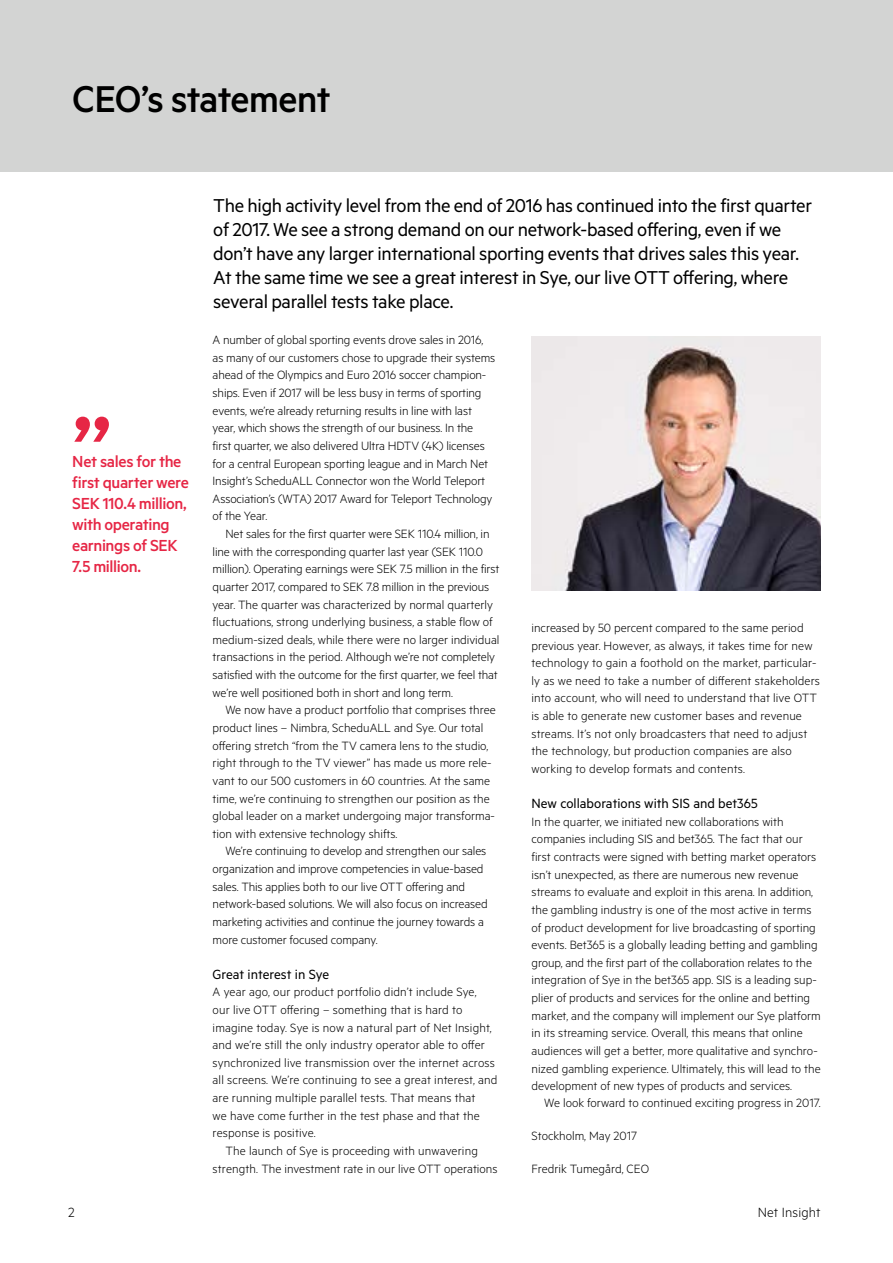
<style>
.page{position:relative;width:893px;height:1263px;background:#fff}
.page>*{position:absolute;margin:0;border:0;box-sizing:border-box;transform-origin:0 0}
.t1{font:500 105px "Metric";color:#e62645}
.t2{font:500 42px "Metric";letter-spacing:-.025em;color:#000}
.t3{font:21px/24px "Metric";letter-spacing:-.015em;color:#000}
.t4{font:500 18px/21px "Metric";letter-spacing:-.02em;color:#e62645}
.t5{font:15px "Metric";color:#000}
.t6{font:300 15px "Metric";letter-spacing:.01em;color:#000}
.t7{font:300 13.5px/17.7px "Metric";color:#000}
</style>
<div class="page">
<div style="left:0;top:0;width:893px;height:171px;background:#d3d4d3"></div>
<img style="left:531px;top:337px;width:290px;height:253px">
<h2 class="t2" style="left:72px;top:75px;width:260px">CEO’s statement</h2>
<h1 class="t1" style="left:72px;top:388px;width:41px">”</h1>
<h3 class="t4" style="left:72px;top:450px;width:118px">Net sales for the first quarter were<br>SEK 110.4 million, with operating earnings of SEK<br>7.5 million.</h3>
<p class="t3" style="left:213px;top:193px;width:600px">The high activity level from the end of 2016 has continued into the first quarter of 2017. We see a strong demand on our network-based offering, even if we don’t have any larger international sporting events that drives sales this year.<br>At the same time we see a great interest in Sye, our live OTT offering, where several parallel tests take place.</p>
<p class="t7" style="left:213px;top:330px;width:284px">A number of global sporting events drove sales in 2016, as many of our customers chose to upgrade their systems ahead of the Olympics and Euro 2016 soccer champion&shy;ships. Even if 2017 will be less busy in terms of sporting events, we’re already returning results in line with last year, which shows the strength of our business. In the<br>first quarter, we also delivered Ultra HDTV (4K) licenses for a central European sporting league and in March Net Insight’s ScheduALL Connector won the World Teleport Association’s (WTA) 2017 Award for Teleport Technology of the Year.</p>
<p class="t7" style="left:213px;top:524px;width:288px;text-indent:13px">Net sales for the first quarter were SEK 110.4 million, in line with the corresponding quarter last year (SEK 110.0 million). Operating earnings were SEK 7.5 million in the first quarter 2017, compared to SEK 7.8 million in the previous year. The quarter was characterized by normal quarterly fluctuations, strong underlying business, a stable flow of medium-sized deals, while there were no larger individual transactions in the period. Although we’re not completely satisfied with the outcome for the first quarter, we feel that we’re well positioned both in short and long term.</p>
<p class="t7" style="left:213px;top:701px;width:285px;text-indent:13px">We now have a product portfolio that comprises three product lines – Nimbra, ScheduALL and Sye. Our total offering stretch “from the TV camera lens to the studio, right through to the TV viewer” has made us more rele&shy;vant to our 500 customers in 60 countries. At the same time, we’re continuing to strengthen our position as the global leader on a market undergoing major transforma&shy;tion with extensive technology shifts.</p>
<p class="t7" style="left:213px;top:842px;width:277px;text-indent:13px">We’re continuing to develop and strengthen our sales organization and improve competencies in value-based sales. This applies both to our live OTT offering and network-based solutions. We will also focus on increased marketing activities and continue the journey towards a more customer focused company.</p>
<p class="t5" style="left:213px;top:965px;width:118px">Great interest in Sye</p>
<p class="t7" style="left:213px;top:983px;width:286px">A year ago, our product portfolio didn’t include Sye,<br>our live OTT offering – something that is hard to imagine today. Sye is now a natural part of Net Insight, and we’re still the only industry operator able to offer synchronized live transmission over the internet across all screens. We’re continuing to see a great interest, and are running multiple parallel tests. That means that<br>we have come further in the test phase and that the response is positive.</p>
<p class="t7" style="left:213px;top:1141px;width:286px;text-align:center">The launch of Sye is proceeding with unwavering strength. The investment rate in our live OTT operations</p>
<p class="t7" style="left:531px;top:618px;width:290px">increased by 50 percent compared to the same period previous year. However, as always, it takes time for new technology to gain a foothold on the market, particular&shy;ly as we need to take a number of different stakeholders into account, who will need to understand that live OTT is able to generate new customer bases and revenue streams. It’s not only broadcasters that need to adjust the technology, but production companies are also working to develop formats and contents.</p>
<p class="t5" style="left:531px;top:795px;width:228px">New collaborations with SIS and bet365</p>
<p class="t7" style="left:531px;top:812px;width:291px">In the quarter, we initiated new collaborations with companies including SIS and bet365. The fact that our first contracts were signed with betting market operators isn’t unexpected, as there are numerous new revenue streams to evaluate and exploit in this arena. In addition, the gambling industry is one of the most active in terms of product development for live broadcasting of sporting events. Bet365 is a globally leading betting and gambling group, and the first part of the collaboration relates to the integration of Sye in the bet365 app. SIS is a leading sup&shy;plier of products and services for the online and betting market, and the company will implement our Sye platform in its streaming service. Overall, this means that online audiences will get a better, more qualitative and synchro&shy;nized gambling experience. Ultimately, this will lead to the development of new types of products and services.</p>
<p class="t7" style="left:544px;top:1093px;width:278px">We look forward to continued exciting progress in 2017.</p>
<p class="t7" style="left:531px;top:1126px;width:107px">Stockholm, May 2017</p>
<p class="t7" style="left:531px;top:1159px;width:119px">Fredrik Tumegård, CEO</p>
<p class="t6" style="left:68px;top:1204px;width:8px">2</p>
<p class="t6" style="left:758px;top:1204px;width:64px">Net Insight</p>
</div>
